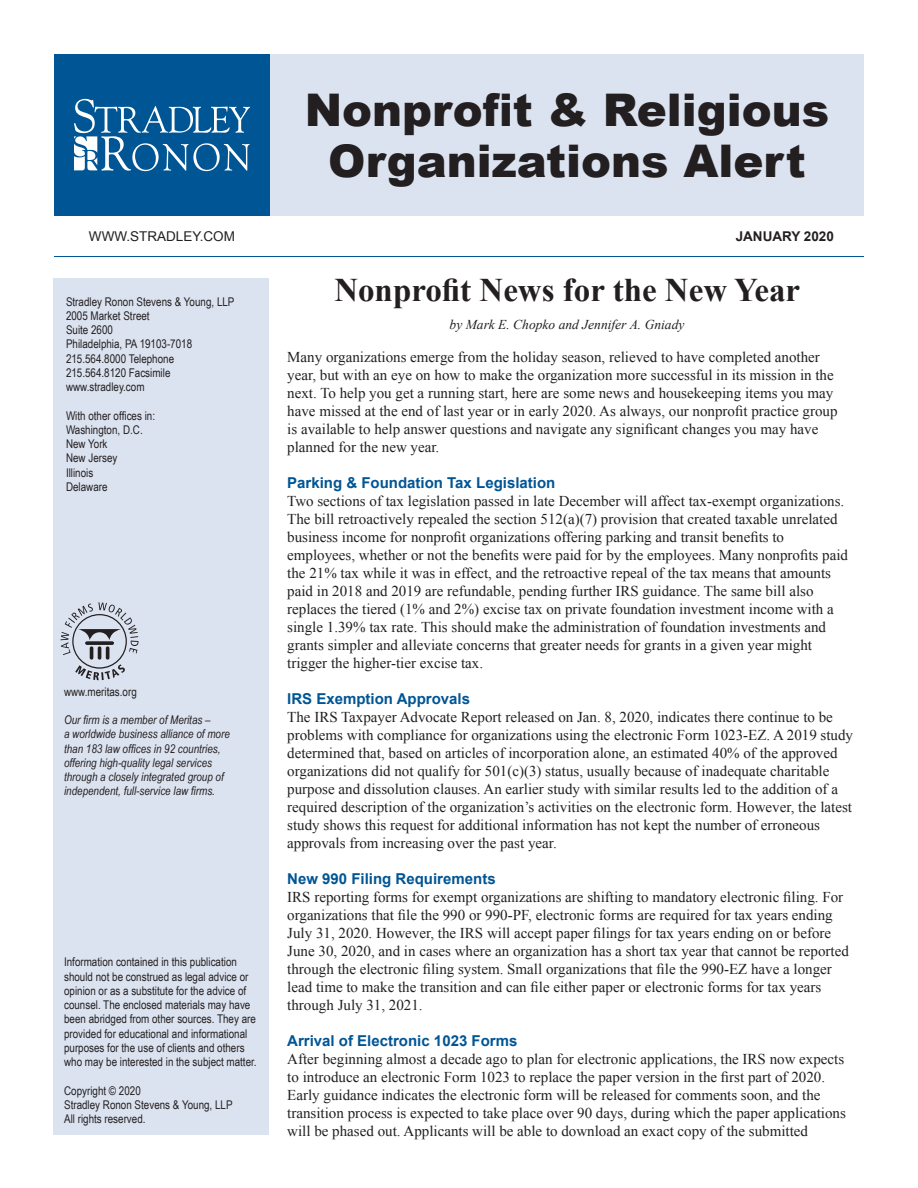
<style>
.page{position:relative;width:918px;height:1188px;background:#fff}
.page>*{position:absolute;margin:0;border:0;box-sizing:border-box;transform-origin:0 0}
.t1{font:900 45px/51px "Arial";color:#231f20;text-align:center}
.t2{font:700 33px "Times New Roman";color:#231f20}
.t3{font:15px/18px "Times New Roman";color:#231f20}
.t4{font:700 15px "Arial";color:#005594}
.t5{font:italic 13.5px "Times New Roman";color:#231f20}
.t6{font:13.5px "Arial";color:#231f20}
.t7{font:700 13.5px "Arial";color:#231f20}
.t8{font:12px/14.2px "Arial Narrow";color:#231f20}
.t9{font:italic 12px/14.2px "Arial Narrow";color:#231f20}
</style>
<div class="page">
<div style="left:54px;top:54px;width:216px;height:162px;background:#005594"></div>
<svg style="left:74px;top:99px;width:176px;height:72px"></svg>
<div style="left:53px;top:279px;width:216px;height:856px;background:#dce3f0"></div>
<div style="left:270px;top:54px;width:594px;height:162px;background:#dce3f0"></div>
<hr style="left:54px;top:256px;width:810px;height:1px;background:#005594">
<svg style="left:61px;top:602px;width:77px;height:78px"></svg>
<h1 class="t1" style="left:305px;top:83px;width:526px">Nonprofit &amp; Religious<br>Organizations Alert</h1>
<p class="t6" style="left:89px;top:227px;width:148px">WWW.STRADLEY.COM</p>
<p class="t7" style="left:736px;top:227px;width:100px">JANUARY 2020</p>
<p class="t8" style="left:66px;top:294px;width:170px">Stradley Ronon Stevens &amp; Young, LLP<br>2005 Market Street<br>Suite 2600<br>Philadelphia, PA 19103-7018<br>215.564.8000 Telephone<br>215.564.8120 Facsimile www.stradley.com</p>
<p class="t8" style="left:66px;top:408px;width:91px">With other offices in:<br>Washington, D.C.<br>New York<br>New Jersey<br>Illinois<br>Delaware</p>
<p class="t8" style="left:64px;top:684px;width:74px">www.meritas.org</p>
<p class="t9" style="left:64px;top:712px;width:167px">Our firm is a member of Meritas –<br>a worldwide business alliance of more than 183 law offices in 92 countries, offering high-quality legal services through a closely integrated group of independent, full-service law firms.</p>
<p class="t8" style="left:64px;top:955px;width:194px">Information contained in this publication should not be construed as legal advice or opinion or as a substitute for the advice of counsel. The enclosed materials may have been abridged from other sources. They are provided for educational and informational purposes for the use of clients and others who may be interested in the subject matter.</p>
<p class="t8" style="left:64px;top:1083px;width:170px">Copyright © 2020<br>Stradley Ronon Stevens &amp; Young, LLP<br>All rights reserved.</p>
<h2 class="t2" style="left:334px;top:267px;width:467px">Nonprofit News for the New Year</h2>
<p class="t5" style="left:450px;top:316px;width:236px">by Mark E. Chopko and Jennifer A. Gniady</p>
<p class="t3" style="left:287px;top:348px;width:552px">Many organizations emerge from the holiday season, relieved to have completed another year, but with an eye on how to make the organization more successful in its mission in the next. To help you get a running start, here are some news and housekeeping items you may have missed at the end of last year or in early 2020. As always, our nonprofit practice group is available to help answer questions and navigate any significant changes you may have planned for the new year.</p>
<p class="t4" style="left:287px;top:473px;width:270px">Parking &amp; Foundation Tax Legislation</p>
<p class="t3" style="left:287px;top:492px;width:562px">Two sections of tax legislation passed in late December will affect tax-exempt organizations.<br>The bill retroactively repealed the section 512(a)(7) provision that created taxable unrelated business income for nonprofit organizations offering parking and transit benefits to employees, whether or not the benefits were paid for by the employees. Many nonprofits paid the 21% tax while it was in effect, and the retroactive repeal of the tax means that amounts paid in 2018 and 2019 are refundable, pending further IRS guidance. The same bill also replaces the tiered (1% and 2%) excise tax on private foundation investment income with a single 1.39% tax rate. This should make the administration of foundation investments and grants simpler and alleviate concerns that greater needs for grants in a given year might trigger the higher-tier excise tax.</p>
<p class="t4" style="left:287px;top:689px;width:184px">IRS Exemption Approvals</p>
<p class="t3" style="left:287px;top:708px;width:567px">The IRS Taxpayer Advocate Report released on Jan. 8, 2020, indicates there continue to be problems with compliance for organizations using the electronic Form 1023-EZ. A 2019 study determined that, based on articles of incorporation alone, an estimated 40% of the approved organizations did not qualify for 501(c)(3) status, usually because of inadequate charitable purpose and dissolution clauses. An earlier study with similar results led to the addition of a required description of the organization’s activities on the electronic form. However, the latest study shows this request for additional information has not kept the number of erroneous approvals from increasing over the past year.</p>
<p class="t4" style="left:287px;top:869px;width:210px">New 990 Filing Requirements</p>
<p class="t3" style="left:287px;top:888px;width:563px">IRS reporting forms for exempt organizations are shifting to mandatory electronic filing. For organizations that file the 990 or 990-PF, electronic forms are required for tax years ending July 31, 2020. However, the IRS will accept paper filings for tax years ending on or before June 30, 2020, and in cases where an organization has a short tax year that cannot be reported through the electronic filing system. Small organizations that file the 990-EZ have a longer lead time to make the transition and can file either paper or electronic forms for tax years through July 31, 2021.</p>
<p class="t4" style="left:287px;top:1031px;width:232px">Arrival of Electronic 1023 Forms</p>
<p class="t3" style="left:287px;top:1050px;width:560px">After beginning almost a decade ago to plan for electronic applications, the IRS now expects to introduce an electronic Form 1023 to replace the paper version in the first part of 2020.<br>Early guidance indicates the electronic form will be released for comments soon, and the transition process is expected to take place over 90 days, during which the paper applications will be phased out. Applicants will be able to download an exact copy of the submitted</p>
</div>
